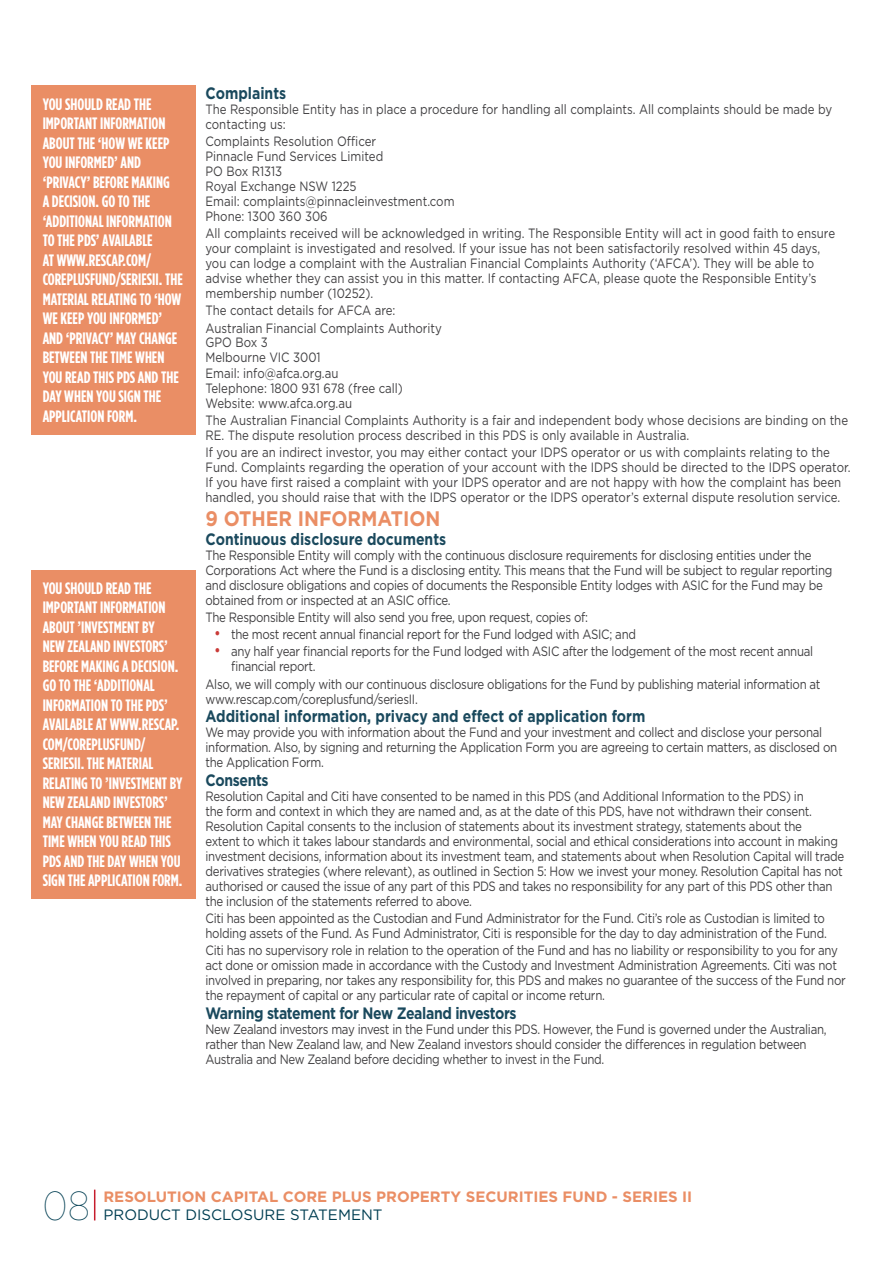
<style>
.page{position:relative;width:893px;height:1263px;background:#fff}
.page>*{position:absolute;margin:0;border:0;box-sizing:border-box;transform-origin:0 0}
.t1{font:100 40.5px "Gotham";color:#003e52;scale:.88 1}
.t2{font:700 21px "Gotham";color:#ea8e65;scale:.9 1}
.t3{font:700 16.5px/19.5px "Gotham Condensed";color:#fff}
.t4{font:700 16.5px "Gotham";color:#1a495d;scale:.85 1}
.t5{font:700 16.5px "Gotham";letter-spacing:-.025em;color:#1a495d;scale:.85 1}
.t6{font:700 15px "Gotham";color:#ea8e65}
.t7{font:15px "Gotham";color:#003e52}
.t8{font:13.5px/15px "Gotham";letter-spacing:-.025em;color:#414042;scale:.85 1}
.t9{font:13.5px/15px "Gotham";color:#414042;scale:.85 1}
.s1{font-size:16.5px;color:#ca3b38}
</style>
<div class="page">
<hr style="left:94px;top:1189px;width:1px;height:31px;background:#c61c2c">
<div style="left:31px;top:570px;width:165px;height:328px;background:#ea8e65"></div>
<div style="left:31px;top:86px;width:165px;height:349px;background:#ea8e65"></div>
<p class="t3" style="left:43px;top:94px;width:142px">YOU SHOULD READ THE<br>IMPORTANT INFORMATION<br>ABOUT THE ‘HOW WE KEEP<br>YOU INFORMED’ AND ‘PRIVACY’ BEFORE MAKING<br>A DECISION. GO TO THE ‘ADDITIONAL INFORMATION<br>TO THE PDS’ AVAILABLE<br>AT WWW.RESCAP.COM/<br>COREPLUSFUND/SERIESII. THE<br>MATERIAL RELATING TO ‘HOW<br>WE KEEP YOU INFORMED’<br>AND ‘PRIVACY’ MAY CHANGE<br>BETWEEN THE TIME WHEN<br>YOU READ THIS PDS AND THE<br>DAY WHEN YOU SIGN THE<br>APPLICATION FORM.</p>
<p class="t3" style="left:43px;top:578px;width:141px">YOU SHOULD READ THE<br>IMPORTANT INFORMATION<br>ABOUT ’INVESTMENT BY<br>NEW ZEALAND INVESTORS’<br>BEFORE MAKING A DECISION.<br>GO TO THE ‘ADDITIONAL<br>INFORMATION TO THE PDS’<br>AVAILABLE AT WWW.RESCAP.<br>COM/COREPLUSFUND/<br>SERIESII. THE MATERIAL<br>RELATING TO ’INVESTMENT BY<br>NEW ZEALAND INVESTORS’<br>MAY CHANGE BETWEEN THE<br>TIME WHEN YOU READ THIS<br>PDS AND THE DAY WHEN YOU<br>SIGN THE APPLICATION FORM.</p>
<p class="t4" style="left:206px;top:82px;width:96px">Complaints</p>
<p class="t9" style="left:206px;top:101px;width:739px">The Responsible Entity has in place a procedure for handling all complaints. All complaints should be made by contacting us:</p>
<p class="t9" style="left:206px;top:134px;width:295px">Complaints Resolution Officer<br>Pinnacle Fund Services Limited<br>PO Box R1313<br>Royal Exchange NSW 1225<br>Email: complaints@pinnacleinvestment.com<br>Phone: 1300 360 306</p>
<p class="t9" style="left:206px;top:226px;width:742px">All complaints received will be acknowledged in writing. The Responsible Entity will act in good faith to ensure your complaint is investigated and resolved. If your issue has not been satisfactorily resolved within 45 days, you can lodge a complaint with the Australian Financial Complaints Authority (‘AFCA’). They will be able to advise whether they can assist you in this matter. If contacting AFCA, please quote the Responsible Entity’s membership number (10252).</p>
<p class="t9" style="left:206px;top:302px;width:280px;line-height:17.1px">The contact details for AFCA are:<br>Australian Financial Complaints Authority</p>
<p class="t9" style="left:206px;top:335px;width:234px">GPO Box 3<br>Melbourne VIC 3001<br>Email: info@afca.org.au<br>Telephone: 1800 931 678 (free call)<br>Website: www.afca.org.au</p>
<p class="t9" style="left:206px;top:412px;width:757px">The Australian Financial Complaints Authority is a fair and independent body whose decisions are binding on the<br>RE. The dispute resolution process described in this PDS is only available in Australia.</p>
<p class="t9" style="left:206px;top:444px;width:760px">If you are an indirect investor, you may either contact your IDPS operator or us with complaints relating to the Fund. Complaints regarding the operation of your account with the IDPS should be directed to the IDPS operator.<br>If you have first raised a complaint with your IDPS operator and are not happy with how the complaint has been handled, you should raise that with the IDPS operator or the IDPS operator’s external dispute resolution service.</p>
<h2 class="t2" style="left:206px;top:505px;width:263px">9 OTHER INFORMATION</h2>
<p class="t4" style="left:206px;top:528px;width:285px">Continuous disclosure documents</p>
<p class="t8" style="left:206px;top:547px;width:739px">The Responsible Entity will comply with the continuous disclosure requirements for disclosing entities under the Corporations Act where the Fund is a disclosing entity. This means that the Fund will be subject to regular reporting and disclosure obligations and copies of documents the Responsible Entity lodges with ASIC for the Fund may be obtained from or inspected at an ASIC office.</p>
<p class="t8" style="left:206px;top:610px;width:451px">The Responsible Entity will also send you free, upon request, copies of:</p>
<p class="t8" style="left:214px;top:627px;width:498px"><span class="s1">•</span> the most recent annual financial report for the Fund lodged with ASIC; and</p>
<p class="t8" style="left:231px;top:644px;width:686px;text-indent:-17px"><span class="s1">•</span> any half year financial reports for the Fund lodged with ASIC after the lodgement of the most recent annual financial report.</p>
<p class="t8" style="left:206px;top:676px;width:725px">Also, we will comply with our continuous disclosure obligations for the Fund by publishing material information at www.rescap.com/coreplusfund/seriesII.</p>
<p class="t4" style="left:206px;top:705px;width:519px">Additional information, privacy and effect of application form</p>
<p class="t8" style="left:206px;top:725px;width:745px">We may provide you with information about the Fund and your investment and collect and disclose your personal information. Also, by signing and returning the Application Form you are agreeing to certain matters, as disclosed on the Application Form.</p>
<p class="t5" style="left:206px;top:769px;width:76px">Consents</p>
<p class="t8" style="left:206px;top:788px;width:753px">Resolution Capital and Citi have consented to be named in this PDS (and Additional Information to the PDS) in<br>the form and context in which they are named and, as at the date of this PDS, have not withdrawn their consent.<br>Resolution Capital consents to the inclusion of statements about its investment strategy, statements about the<br>extent to which it takes labour standards and environmental, social and ethical considerations into account in making investment decisions, information about its investment team, and statements about when Resolution Capital will trade derivatives strategies (where relevant), as outlined in Section 5: How we invest your money. Resolution Capital has not authorised or caused the issue of any part of this PDS and takes no responsibility for any part of this PDS other than the inclusion of the statements referred to above.</p>
<p class="t8" style="left:206px;top:910px;width:732px">Citi has been appointed as the Custodian and Fund Administrator for the Fund. Citi’s role as Custodian is limited to holding assets of the Fund. As Fund Administrator, Citi is responsible for the day to day administration of the Fund.</p>
<p class="t8" style="left:206px;top:942px;width:755px">Citi has no supervisory role in relation to the operation of the Fund and has no liability or responsibility to you for any act done or omission made in accordance with the Custody and Investment Administration Agreements. Citi was not involved in preparing, nor takes any responsibility for, this PDS and makes no guarantee of the success of the Fund nor the repayment of capital or any particular rate of capital or income return.</p>
<p class="t5" style="left:206px;top:1002px;width:367px">Warning statement for New Zealand investors</p>
<p class="t8" style="left:206px;top:1021px;width:732px">New Zealand investors may invest in the Fund under this PDS. However, the Fund is governed under the Australian, rather than New Zealand law, and New Zealand investors should consider the differences in regulation between<br>Australia and New Zealand before deciding whether to invest in the Fund.</p>
<h1 class="t1" style="left:43px;top:1184px;width:55px">08</h1>
<p class="t6" style="left:103px;top:1187px;width:590px">RESOLUTION CAPITAL CORE PLUS PROPERTY SECURITIES FUND - SERIES II</p>
<p class="t7" style="left:103px;top:1205px;width:281px">PRODUCT DISCLOSURE STATEMENT</p>
</div>
